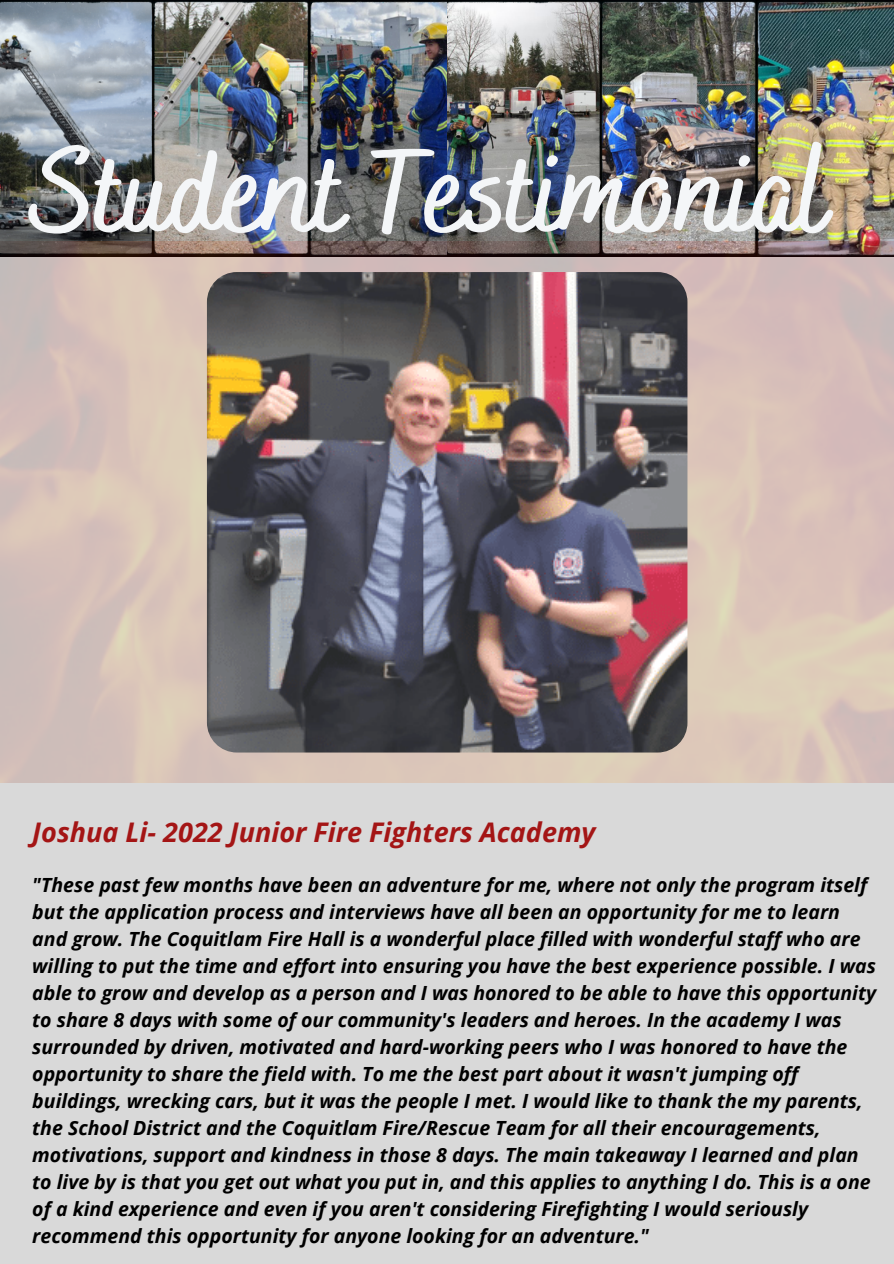
<style>
.page{position:relative;width:894px;height:1264px;background:#fff}
.page>*{position:absolute;margin:0;border:0;box-sizing:border-box;transform-origin:0 0}
.t1{font:700 120.15px "Bakerie Smooth";color:#f4f6f8}
.t2{font:italic 700 27px "Open Sans";color:#a41515}
.t3{font:italic 700 19.5px/27px "Open Sans";color:#000}
</style>
<div class="page">
<div style="left:0;top:0;width:893px;height:1263px;background:#d9d9d9"></div>
<img style="left:0;top:0;width:447px;height:242px">
<img style="left:447px;top:0;width:446px;height:242px">
<img style="left:0;top:242px;width:893px;height:540px">
<img style="left:207px;top:272px;width:480px;height:480px;border-radius:30px">
<p class="t1" style="left:32px;top:122px;width:797px">Student Testimonial</p>
<p class="t2" style="left:32px;top:813px;width:564px">Joshua Li- 2022 Junior Fire Fighters Academy</p>
<p class="t3" style="left:32px;top:870px;width:845px">"These past few months have been an adventure for me, where not only the program itself but the application process and interviews have all been an opportunity for me to learn and grow. The Coquitlam Fire Hall is a wonderful place filled with wonderful staff who are willing to put the time and effort into ensuring you have the best experience possible. I was able to grow and develop as a person and I was honored to be able to have this opportunity to share 8 days with some of our community's leaders and heroes. In the academy I was surrounded by driven, motivated and hard-working peers who I was honored to have the opportunity to share the field with. To me the best part about it wasn't jumping off buildings, wrecking cars, but it was the people I met. I would like to thank the my parents, the School District and the Coquitlam Fire/Rescue Team for all their encouragements, motivations, support and kindness in those 8 days. The main takeaway I learned and plan to live by is that you get out what you put in, and this applies to anything I do. This is a one of a kind experience and even if you aren't considering Firefighting I would seriously recommend this opportunity for anyone looking for an adventure."</p>
</div>
